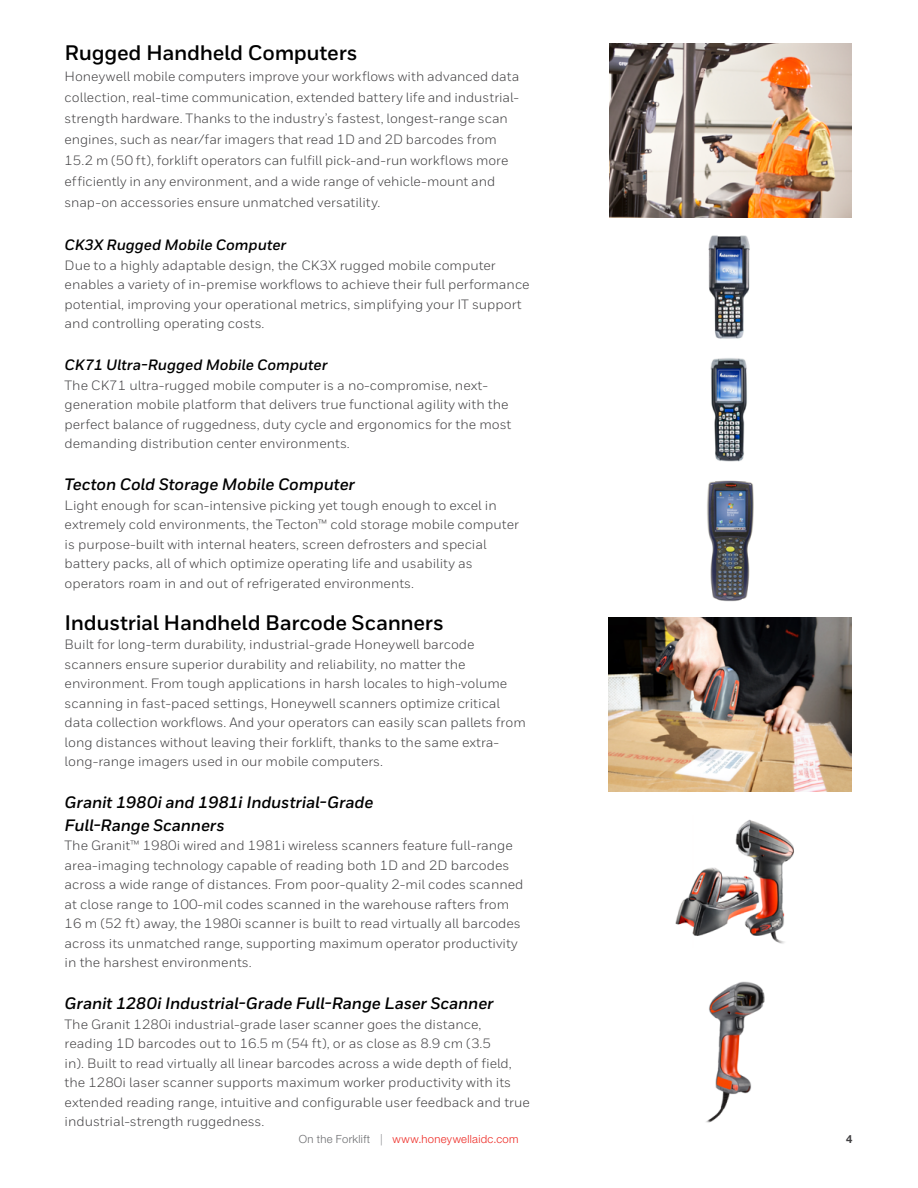
<style>
.page{position:relative;width:918px;height:1188px;background:#fff}
.page>*{position:absolute;margin:0;border:0;box-sizing:border-box;transform-origin:0 0}
.t1{font:700 21px "Honeywell Sans";letter-spacing:-.015em;color:#000}
.t2{font:italic 700 16.5px/22.5px "Honeywell Sans";letter-spacing:-.01em;color:#000}
.t3{font:italic 700 15px "Honeywell Sans";letter-spacing:-.005em;color:#000}
.t4{font:13.5px/19.5px "Honeywell Sans";color:#414042}
.t5{font:300 11.25px "Helvetica Neue LT Std";letter-spacing:.025em;color:#ee2a24}
.t6{font:700 11.25px "Helvetica Neue LT Std";color:#414042}
.s1{color:#6d6e71}
.s2{font-size:11.4px;color:#939598}
</style>
<div class="page">
<img style="left:608px;top:617px;width:244px;height:174px">
<img style="left:609px;top:43px;width:242px;height:174px">
<img style="left:710px;top:358px;width:37px;height:104px">
<img style="left:707px;top:480px;width:47px;height:122px">
<img style="left:708px;top:235px;width:42px;height:104px">
<img style="left:675px;top:819px;width:119px;height:125px">
<img style="left:706px;top:981px;width:59px;height:142px">
<h1 class="t1" style="left:65px;top:40px;width:294px">Rugged Handheld Computers</h1>
<p class="t4" style="left:65px;top:66px;width:456px;line-height:21px">Honeywell mobile computers improve your workflows with advanced data collection, real-time communication, extended battery life and industrial&shy;strength hardware. Thanks to the industry’s fastest, longest-range scan engines, such as near/far imagers that read 1D and 2D barcodes from 15.2 m (50 ft), forklift operators can fulfill pick-and-run workflows more efficiently in any environment, and a wide range of vehicle-mount and snap-on accessories ensure unmatched versatility.</p>
<p class="t3" style="left:65px;top:236px;width:223px">CK3X Rugged Mobile Computer</p>
<p class="t4" style="left:65px;top:255px;width:467px">Due to a highly adaptable design, the CK3X rugged mobile computer enables a variety of in-premise workflows to achieve their full performance potential, improving your operational metrics, simplifying your IT support and controlling operating costs.</p>
<p class="t3" style="left:65px;top:356px;width:264px">CK71 Ultra-Rugged Mobile Computer</p>
<p class="t4" style="left:65px;top:375px;width:448px">The CK71 ultra-rugged mobile computer is a no-compromise, next&shy;generation mobile platform that delivers true functional agility with the perfect balance of ruggedness, duty cycle and ergonomics for the most demanding distribution center environments.</p>
<p class="t2" style="left:65px;top:474px;width:292px">Tecton Cold Storage Mobile Computer</p>
<p class="t4" style="left:65px;top:495px;width:456px">Light enough for scan-intensive picking yet tough enough to excel in extremely cold environments, the Tecton™ cold storage mobile computer is purpose-built with internal heaters, screen defrosters and special battery packs, all of which optimize operating life and usability as operators roam in and out of refrigerated environments.</p>
<h1 class="t1" style="left:65px;top:610px;width:381px">Industrial Handheld Barcode Scanners</h1>
<p class="t4" style="left:65px;top:635px;width:463px">Built for long-term durability, industrial-grade Honeywell barcode scanners ensure superior durability and reliability, no matter the environment. From tough applications in harsh locales to high-volume scanning in fast-paced settings, Honeywell scanners optimize critical data collection workflows. And your operators can easily scan pallets from long distances without leaving their forklift, thanks to the same extra&shy;long-range imagers used in our mobile computers.</p>
<p class="t2" style="left:65px;top:792px;width:310px">Granit 1980i and 1981i Industrial-Grade<br>Full-Range Scanners</p>
<p class="t4" style="left:65px;top:836px;width:460px">The Granit™ 1980i wired and 1981i wireless scanners feature full-range area-imaging technology capable of reading both 1D and 2D barcodes across a wide range of distances. From poor-quality 2-mil codes scanned at close range to 100-mil codes scanned in the warehouse rafters from 16 m (52 ft) away, the 1980i scanner is built to read virtually all barcodes across its unmatched range, supporting maximum operator productivity in the harshest environments.</p>
<p class="t2" style="left:65px;top:993px;width:431px">Granit 1280i Industrial-Grade Full-Range Laser Scanner</p>
<p class="t4" style="left:65px;top:1014px;width:467px">The Granit 1280i industrial-grade laser scanner goes the distance, reading 1D barcodes out to 16.5 m (54 ft), or as close as 8.9 cm (3.5<br>in). Built to read virtually all linear barcodes across a wide depth of field, the 1280i laser scanner supports maximum worker productivity with its extended reading range, intuitive and configurable user feedback and true industrial-strength ruggedness.</p>
<p class="t5" style="left:299px;top:1132px;width:221px"><span class="s1">On the Forklift</span> <span class="s2">|</span> www.honeywellaidc.com</p>
<p class="t6" style="left:846px;top:1132px;width:8px">4</p>
</div>
